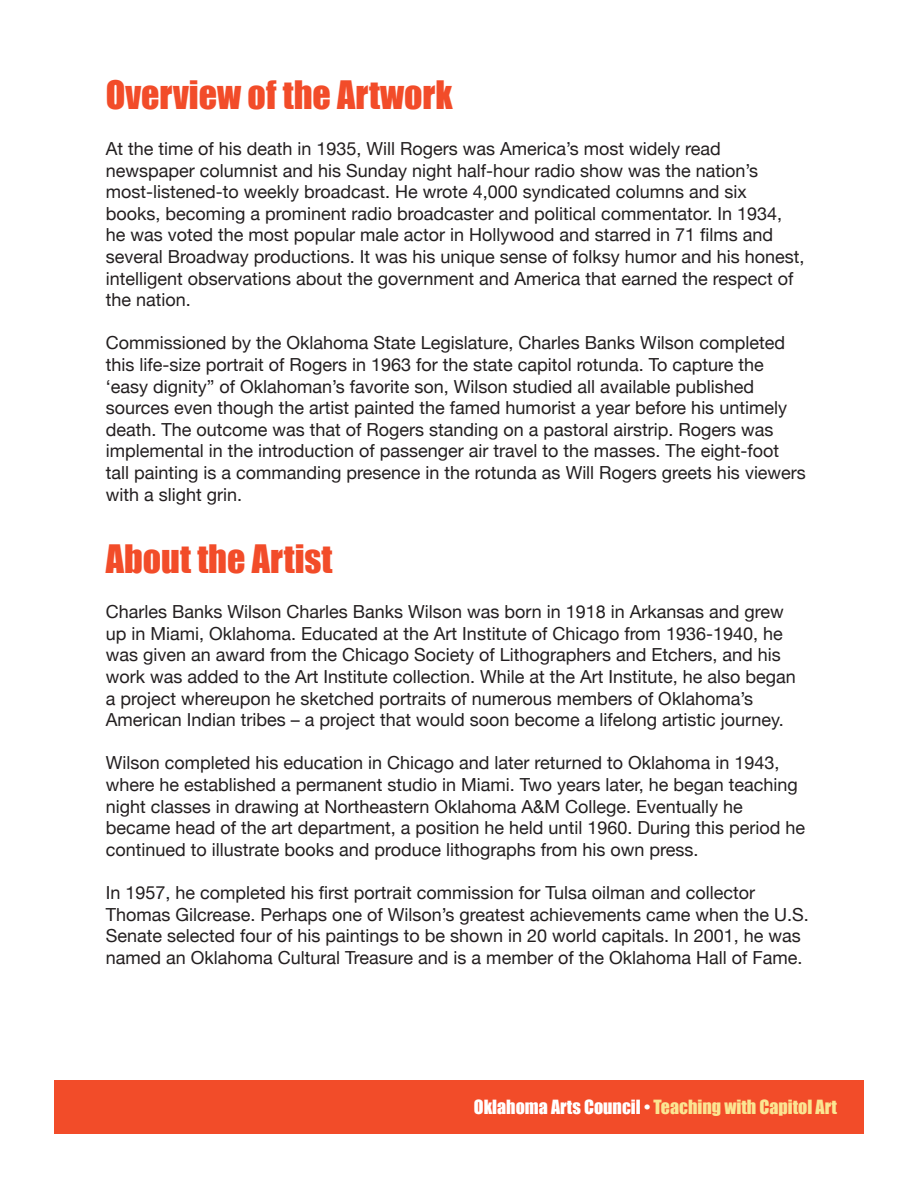
<style>
.page{position:relative;width:918px;height:1188px;background:#fff}
.page>*{position:absolute;margin:0;border:0;box-sizing:border-box;transform-origin:0 0}
.activities{font:36px "Impact";color:#f24c29}
.Normal__Web{font:18px/21.6px "Helvetica Neue";color:#231f20}
.t1{font:18px "Impact";color:#fbe592}
.s1{color:#fff}
</style>
<div class="page">
<div style="left:54px;top:1080px;width:810px;height:54px;background:#f24c29"></div>
<p class="activities" style="left:106px;top:67px;width:348px">Overview of the Artwork</p>
<p class="Normal__Web" style="left:106px;top:137px;width:700px">At the time of his death in 1935, Will Rogers was America’s most widely read newspaper columnist and his Sunday night half-hour radio show was the nation’s most-listened-to weekly broadcast. He wrote 4,000 syndicated columns and six books, becoming a prominent radio broadcaster and political commentator. In 1934, he was voted the most popular male actor in Hollywood and starred in 71 films and several Broadway productions. It was his unique sense of folksy humor and his honest, intelligent observations about the government and America that earned the respect of the nation.</p>
<p class="Normal__Web" style="left:106px;top:331px;width:702px">Commissioned by the Oklahoma State Legislature, Charles Banks Wilson completed this life-size portrait of Rogers in 1963 for the state capitol rotunda. To capture the ‘easy dignity” of Oklahoman’s favorite son, Wilson studied all available published sources even though the artist painted the famed humorist a year before his untimely death. The outcome was that of Rogers standing on a pastoral airstrip. Rogers was implemental in the introduction of passenger air travel to the masses. The eight-foot tall painting is a commanding presence in the rotunda as Will Rogers greets his viewers with a slight grin.</p>
<p class="activities" style="left:106px;top:531px;width:228px">About the Artist</p>
<p class="Normal__Web" style="left:106px;top:600px;width:692px">Charles Banks Wilson Charles Banks Wilson was born in 1918 in Arkansas and grew up in Miami, Oklahoma. Educated at the Art Institute of Chicago from 1936-1940, he was given an award from the Chicago Society of Lithographers and Etchers, and his work was added to the Art Institute collection. While at the Art Institute, he also began a project whereupon he sketched portraits of numerous members of Oklahoma’s American Indian tribes – a project that would soon become a lifelong artistic journey.</p>
<p class="Normal__Web" style="left:106px;top:751px;width:701px">Wilson completed his education in Chicago and later returned to Oklahoma in 1943, where he established a permanent studio in Miami. Two years later, he began teaching night classes in drawing at Northeastern Oklahoma A&amp;M College. Eventually he became head of the art department, a position he held until 1960. During this period he continued to illustrate books and produce lithographs from his own press.</p>
<p class="Normal__Web" style="left:106px;top:881px;width:705px">In 1957, he completed his first portrait commission for Tulsa oilman and collector Thomas Gilcrease. Perhaps one of Wilson’s greatest achievements came when the U.S.<br>Senate selected four of his paintings to be shown in 20 world capitals. In 2001, he was named an Oklahoma Cultural Treasure and is a member of the Oklahoma Hall of Fame.</p>
<p class="t1" style="left:474px;top:1093px;width:365px"><span class="s1">Oklahoma Arts Council •</span> Teaching with Capitol Art</p>
</div>
